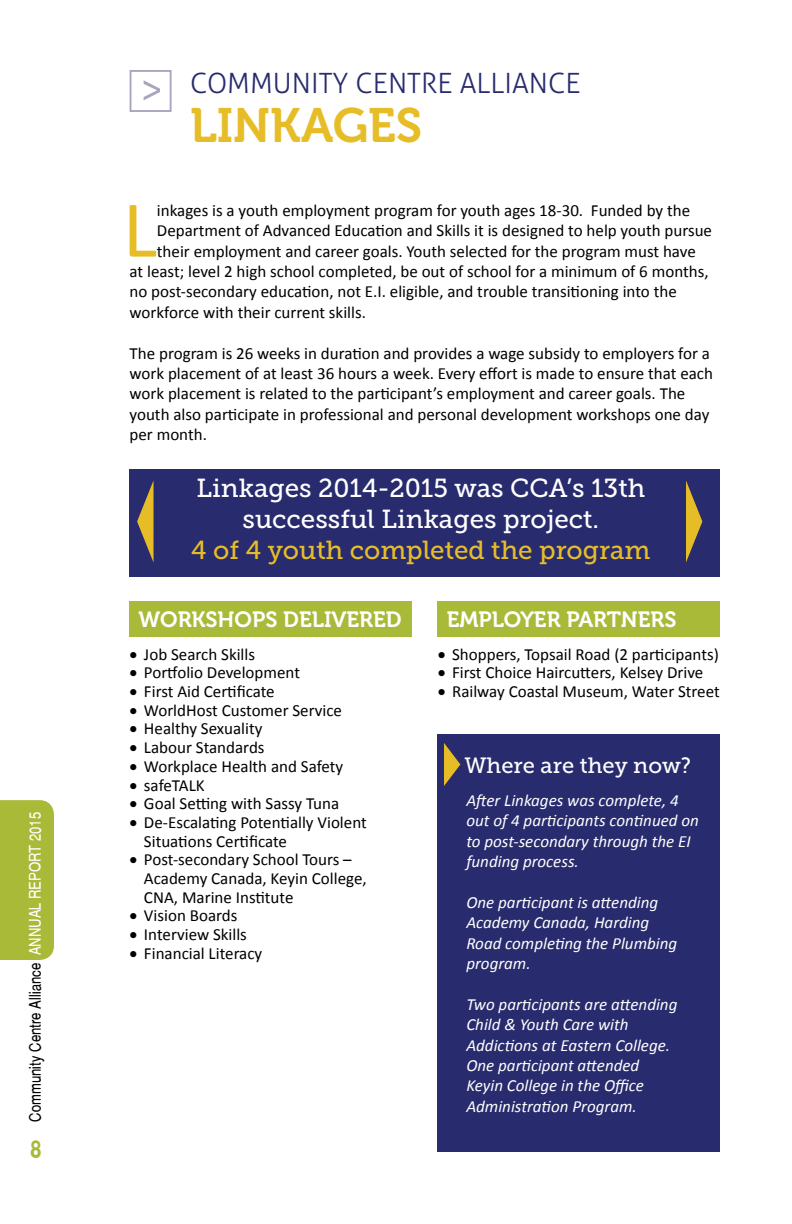
<style>
.page{position:relative;width:792px;height:1224px;background:#fff}
.page>*{position:absolute;margin:0;border:0;box-sizing:border-box;transform-origin:0 0}
.t1{font:81.2px "Calibri";color:#e7bd27}
.t2{font:48px "Museo 700";color:#e7bd27}
.t3{font:300 28px "Aller";color:#282b6d}
.t4{font:26px/31.2px "Museo Slab 500";color:#fff;text-align:center}
.t5{font:26px "Museo Slab 500";color:#e7bd27}
.t6{font:700 24px "Switzerland Narrow";color:#a9b938}
.t7{font:22px "Museo 700";color:#fff}
.t8{font:22px "Museo Slab 500";color:#fff}
.t9{font:17px/20.4px "Calibri";color:#000}
.t10{font:italic 17px/20.4px "Calibri";color:#fff}
.t11{font:16px "Switzerland Narrow Plain";color:#000}
.s1{color:#fff}
</style>
<div class="page">
<div style="left:0;top:800px;width:54px;height:160px;background:#a9b938"></div>
<div style="left:130px;top:70px;width:42px;height:42px;border:2px solid #a9a4c0"></div>
<svg style="left:144px;top:80px;width:16px;height:20px"></svg>
<div style="left:130px;top:470px;width:590px;height:107px;background:#282b6d"></div>
<svg style="left:137px;top:480px;width:17px;height:83px"></svg>
<svg style="left:686px;top:480px;width:16px;height:82px"></svg>
<div style="left:130px;top:601px;width:282px;height:36px;background:#a9b938"></div>
<div style="left:438px;top:601px;width:282px;height:36px;background:#a9b938"></div>
<div style="left:438px;top:734px;width:282px;height:418px;background:#282b6d"></div>
<svg style="left:444px;top:743px;width:16px;height:43px"></svg>
<p class="t11" style="left:25px;top:1122px;width:311px;rotate:-90deg">Community Centre Alliance <span class="s1">ANNUAL REPORT 2015</span></p>
<h3 class="t6" style="left:31px;top:1135px;width:12px">8</h3>
<h3 class="t3" style="left:190px;top:66px;width:392px">COMMUNITY CENTRE ALLIANCE</h3>
<h2 class="t2" style="left:190px;top:99px;width:234px">LINKAGES</h2>
<h1 class="t1" style="left:123px;top:178px;width:36px">L</h1>
<p class="t9" style="left:157px;top:200px;width:535px">inkages is a youth employment program for youth ages 18-30. Funded by the</p>
<p class="t9" style="left:157px;top:220px;width:557px">Department of Advanced Education and Skills it is designed to help youth pursue</p>
<p class="t9" style="left:157px;top:241px;width:540px">their employment and career goals. Youth selected for the program must have</p>
<p class="t9" style="left:130px;top:261px;width:581px">at least; level 2 high school completed, be out of school for a minimum of 6 months,</p>
<p class="t9" style="left:130px;top:282px;width:549px">no post-secondary education, not E.I. eligible, and trouble transitioning into the</p>
<p class="t9" style="left:130px;top:302px;width:238px">workforce with their current skills.</p>
<p class="t9" style="left:130px;top:343px;width:585px">The program is 26 weeks in duration and provides a wage subsidy to employers for a work placement of at least 36 hours a week. Every effort is made to ensure that each work placement is related to the participant’s employment and career goals. The youth also participate in professional and personal development workshops one day per month.</p>
<h3 class="t4" style="left:196px;top:472px;width:450px">Linkages 2014-2015 was CCA’s 13th successful Linkages project.</h3>
<h3 class="t5" style="left:191px;top:536px;width:461px">4 of 4 youth completed the program</h3>
<p class="t7" style="left:139px;top:608px;width:265px">WORKSHOPS DELIVERED</p>
<p class="t9" style="left:130px;top:644px;width:127px">• Job Search Skills</p>
<p class="t9" style="left:130px;top:663px;width:172px">• Portfolio Development</p>
<p class="t9" style="left:130px;top:681px;width:147px">• First Aid Certificate</p>
<p class="t9" style="left:130px;top:700px;width:214px">• WorldHost Customer Service</p>
<p class="t9" style="left:130px;top:719px;width:134px">• Healthy Sexuality</p>
<p class="t9" style="left:130px;top:737px;width:137px">• Labour Standards</p>
<p class="t9" style="left:130px;top:756px;width:215px">• Workplace Health and Safety</p>
<p class="t9" style="left:130px;top:775px;width:77px">• safeTALK</p>
<p class="t9" style="left:130px;top:793px;width:211px">• Goal Setting with Sassy Tuna</p>
<p class="t9" style="left:144px;top:813px;width:224px;line-height:18.8px;text-indent:-14px">• De-Escalating Potentially Violent<br>Situations Certificate</p>
<p class="t9" style="left:144px;top:850px;width:224px;line-height:18.8px;text-indent:-14px">• Post-secondary School Tours –<br>Academy Canada, Keyin College,<br>CNA, Marine Institute</p>
<p class="t9" style="left:130px;top:906px;width:109px">• Vision Boards</p>
<p class="t9" style="left:130px;top:924px;width:119px">• Interview Skills</p>
<p class="t9" style="left:130px;top:943px;width:134px">• Financial Literacy</p>
<p class="t7" style="left:447px;top:608px;width:231px">EMPLOYER PARTNERS</p>
<p class="t9" style="left:438px;top:644px;width:283px">• Shoppers, Topsail Road (2 participants)</p>
<p class="t9" style="left:438px;top:663px;width:267px">• First Choice Haircutters, Kelsey Drive</p>
<p class="t9" style="left:438px;top:681px;width:284px">• Railway Coastal Museum, Water Street</p>
<p class="t8" style="left:464px;top:754px;width:228px">Where are they now?</p>
<p class="t10" style="left:466px;top:789px;width:234px">After Linkages was complete, 4 out of 4 participants continued on to post-secondary through the EI funding process.</p>
<p class="t10" style="left:466px;top:891px;width:212px">One participant is attending<br>Academy Canada, Harding<br>Road completing the Plumbing program.</p>
<p class="t10" style="left:466px;top:993px;width:213px">Two participants are attending<br>Child &amp; Youth Care with<br>Addictions at Eastern College.<br>One participant attended<br>Keyin College in the Office<br>Administration Program.</p>
</div>
